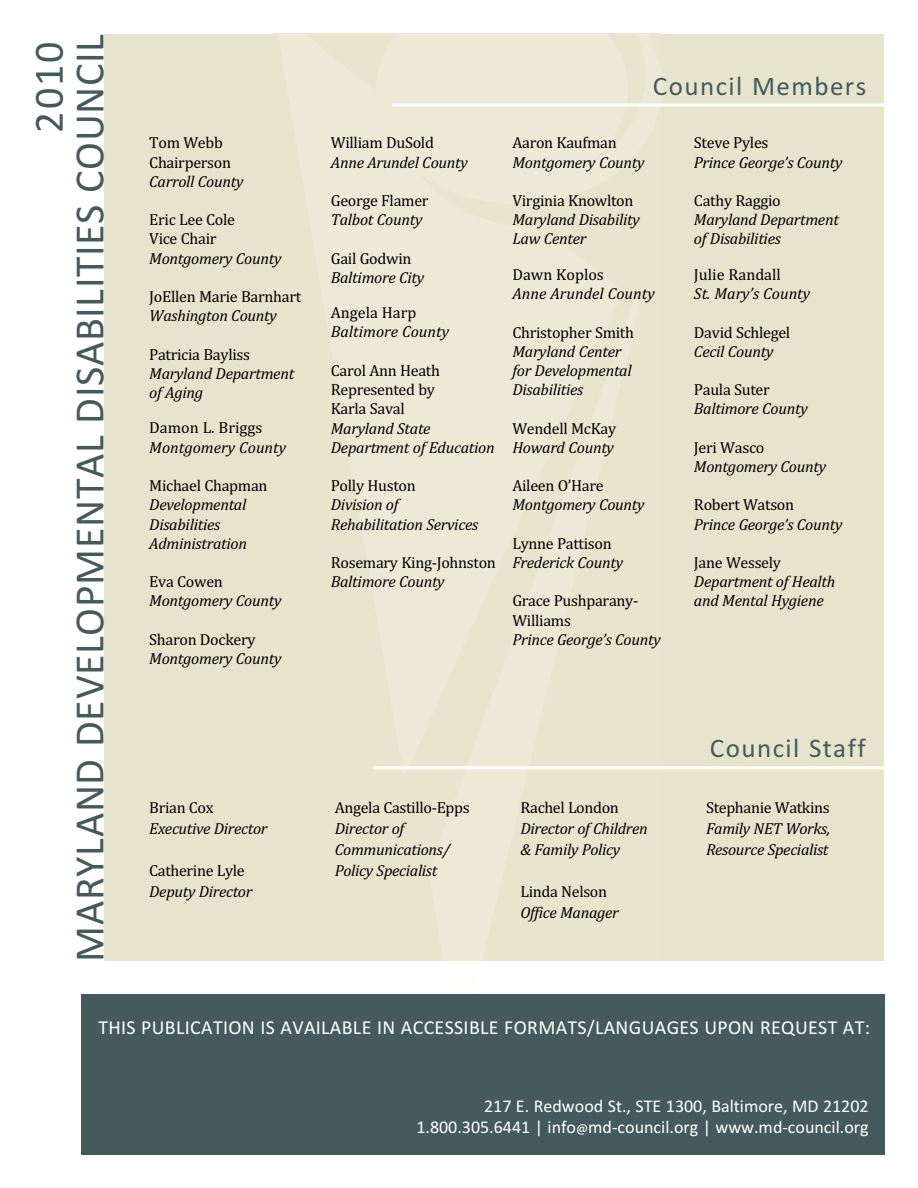
<style>
.page{position:relative;width:918px;height:1188px;background:#fff}
.page>*{position:absolute;margin:0;border:0;box-sizing:border-box;transform-origin:0 0}
.t1{font:42px "Calibri";letter-spacing:.015em;color:#445a5d}
.t2{font:27px "Calibri";letter-spacing:.055em;color:#445a5d}
.t3{font:19.8px "Calibri";letter-spacing:.02em;color:#fff}
.t4{font:18px/21.6px "Calibri";color:#fff;text-align:right}
.t5{font:italic 16.2px/19.2px "Cambria";letter-spacing:-.02em;color:#000}
.t6{font:16.2px/19.2px "Cambria";letter-spacing:-.02em;color:#000}
.t7{font:italic 16.2px "Cambria";color:#000}
.t8{font:16.2px "Cambria";color:#000}
.t9{font:16.2px "Cambria Italic OTF";letter-spacing:-.02em;color:#000}
.s1{font-size:13.5px}
</style>
<div class="page">
<div style="left:104px;top:34px;width:780px;height:926px;background:#e6e4cc"></div>
<img style="left:273px;top:34px;width:389px;height:927px">
<hr style="left:392px;top:104px;width:511px;height:2px;background:#fff">
<hr style="left:374px;top:766px;width:510px;height:3px;background:#fff">
<div style="left:81px;top:994px;width:803px;height:160px;background:#445a5d"></div>
<h1 class="t1" style="left:24px;top:133px;width:93px;rotate:-90deg">2010</h1>
<h1 class="t1" style="left:64px;top:962px;width:929px;rotate:-90deg">MARYLAND DEVELOPMENTAL DISABILITIES COUNCIL</h1>
<p class="t6" style="left:149px;top:133px;width:83px">Tom Webb<br>Chairperson</p>
<p class="t5" style="left:149px;top:172px;width:96px">Carroll County</p>
<p class="t6" style="left:149px;top:210px;width:87px">Eric Lee Cole<br>Vice Chair</p>
<p class="t5" style="left:149px;top:248px;width:134px">Montgomery County</p>
<p class="t6" style="left:149px;top:287px;width:153px">JoEllen Marie Barnhart</p>
<p class="t5" style="left:149px;top:306px;width:129px">Washington County</p>
<p class="t6" style="left:149px;top:344px;width:102px">Patricia Bayliss</p>
<p class="t5" style="left:149px;top:364px;width:146px">Maryland Department of Aging</p>
<p class="t8" style="left:149px;top:418px;width:115px">Damon L. Briggs</p>
<p class="t7" style="left:149px;top:438px;width:138px">Montgomery County</p>
<p class="t6" style="left:149px;top:476px;width:120px">Michael Chapman</p>
<p class="t5" style="left:149px;top:495px;width:99px">Developmental<br>Disabilities<br>Administration</p>
<p class="t6" style="left:149px;top:572px;width:75px">Eva Cowen</p>
<p class="t9" style="left:149px;top:591px;width:134px">Montgomery County</p>
<p class="t6" style="left:149px;top:630px;width:108px">Sharon Dockery</p>
<p class="t5" style="left:149px;top:649px;width:134px">Montgomery County</p>
<p class="t6" style="left:149px;top:797px;width:66px">Brian Cox</p>
<p class="t5" style="left:149px;top:818px;width:120px">Executive Director</p>
<p class="t6" style="left:149px;top:860px;width:97px">Catherine Lyle</p>
<p class="t5" style="left:149px;top:881px;width:105px">Deputy Director</p>
<h2 class="t2" style="left:653px;top:69px;width:215px">Council Members</h2>
<p class="t6" style="left:331px;top:133px;width:105px">William DuSold</p>
<p class="t5" style="left:331px;top:152px;width:139px">Anne Arundel County</p>
<p class="t6" style="left:331px;top:191px;width:99px">George Flamer</p>
<p class="t5" style="left:331px;top:210px;width:93px">Talbot County</p>
<p class="t6" style="left:331px;top:248px;width:82px">Gail Godwin</p>
<p class="t5" style="left:331px;top:268px;width:95px">Baltimore City</p>
<p class="t8" style="left:331px;top:303px;width:87px">Angela Harp</p>
<p class="t7" style="left:331px;top:322px;width:120px">Baltimore County</p>
<p class="t6" style="left:331px;top:361px;width:111px">Carol Ann Heath<br>Represented by<br>Karla Saval</p>
<p class="t5" style="left:331px;top:418px;width:165px">Maryland State<br>Department of Education</p>
<p class="t6" style="left:331px;top:476px;width:86px">Polly Huston</p>
<p class="t5" style="left:331px;top:495px;width:149px">Division of<br>Rehabilitation Services</p>
<p class="t6" style="left:331px;top:553px;width:167px">Rosemary King-Johnston</p>
<p class="t5" style="left:331px;top:572px;width:115px">Baltimore County</p>
<p class="t6" style="left:512px;top:133px;width:106px">Aaron Kaufman</p>
<p class="t5" style="left:512px;top:152px;width:134px">Montgomery County</p>
<p class="t6" style="left:512px;top:191px;width:123px">Virginia Knowlton</p>
<p class="t5" style="left:512px;top:210px;width:129px">Maryland Disability<br>Law Center</p>
<p class="t8" style="left:512px;top:265px;width:93px">Dawn Koplos</p>
<p class="t7" style="left:512px;top:284px;width:144px">Anne Arundel County</p>
<p class="t6" style="left:512px;top:322px;width:123px">Christopher Smith</p>
<p class="t5" style="left:512px;top:342px;width:121px">Maryland Center for Developmental<br>Disabilities</p>
<p class="t6" style="left:512px;top:418px;width:105px">Wendell McKay</p>
<p class="t5" style="left:512px;top:438px;width:103px">Howard County</p>
<p class="t6" style="left:512px;top:476px;width:93px">Aileen O’Hare</p>
<p class="t5" style="left:512px;top:495px;width:134px">Montgomery County</p>
<p class="t6" style="left:512px;top:534px;width:101px">Lynne Pattison</p>
<p class="t5" style="left:512px;top:553px;width:112px">Frederick County</p>
<p class="t6" style="left:512px;top:591px;width:128px">Grace Pushparany-<br>Williams</p>
<p class="t5" style="left:512px;top:630px;width:150px">Prince George’s County</p>
<p class="t6" style="left:694px;top:133px;width:76px">Steve Pyles</p>
<p class="t5" style="left:694px;top:152px;width:150px">Prince George’s County</p>
<p class="t6" style="left:694px;top:191px;width:88px">Cathy Raggio</p>
<p class="t5" style="left:694px;top:210px;width:146px">Maryland Department of Disabilities</p>
<p class="t8" style="left:694px;top:265px;width:88px">Julie Randall</p>
<p class="t7" style="left:694px;top:284px;width:118px">St. Mary’s County</p>
<p class="t6" style="left:694px;top:322px;width:98px">David Schlegel</p>
<p class="t5" style="left:694px;top:342px;width:81px">Cecil County</p>
<p class="t6" style="left:694px;top:380px;width:77px">Paula Suter</p>
<p class="t5" style="left:694px;top:399px;width:115px">Baltimore County</p>
<p class="t6" style="left:694px;top:438px;width:72px">Jeri Wasco</p>
<p class="t5" style="left:694px;top:457px;width:134px">Montgomery County</p>
<p class="t6" style="left:694px;top:495px;width:102px">Robert Watson</p>
<p class="t5" style="left:694px;top:514px;width:150px">Prince George’s County</p>
<p class="t6" style="left:694px;top:553px;width:89px">Jane Wessely</p>
<p class="t5" style="left:694px;top:572px;width:143px">Department of Health and Mental Hygiene</p>
<p class="t6" style="left:335px;top:797px;width:136px">Angela Castillo-Epps</p>
<p class="t5" style="left:335px;top:818px;width:117px;line-height:21px">Director of<br>Communications/<br>Policy Specialist</p>
<p class="t6" style="left:520px;top:797px;width:100px">Rachel London</p>
<p class="t5" style="left:520px;top:818px;width:129px;line-height:21px">Director of Children &amp; Family Policy</p>
<p class="t6" style="left:520px;top:881px;width:88px">Linda Nelson</p>
<p class="t5" style="left:520px;top:902px;width:100px">Office Manager</p>
<h2 class="t2" style="left:710px;top:732px;width:157px">Council Staff</h2>
<p class="t6" style="left:706px;top:797px;width:125px">Stephanie Watkins</p>
<p class="t5" style="left:706px;top:818px;width:126px;line-height:21px">Family NET Works,<br>Resource Specialist</p>
<p class="t3" style="left:98px;top:1016px;width:773px">THIS PUBLICATION IS AVAILABLE IN ACCESSIBLE FORMATS/LANGUAGES UPON REQUEST AT:</p>
<p class="t4" style="left:416px;top:1095px;width:454px">217 E. Redwood St., STE 1300, Baltimore, MD 21202<br>1.800.305.6441 | info<span class="s1">@</span>md-council.org | www.md-council.org</p>
</div>
